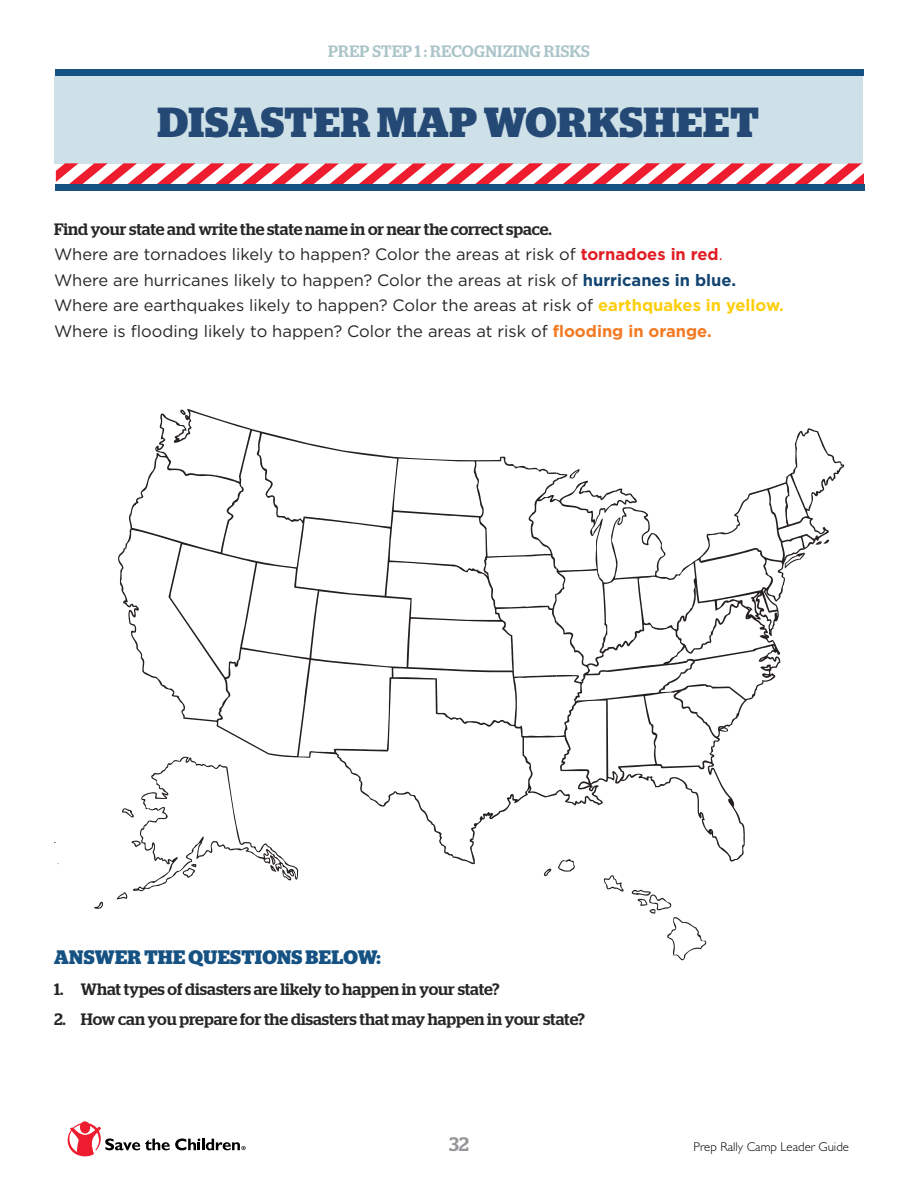
<style>
.page{position:relative;width:918px;height:1188px;background:#fff}
.page>*{position:absolute;margin:0;border:0;box-sizing:border-box;transform-origin:0 0}
.t1{font:700 42px "Stag";letter-spacing:.02em;color:#244975}
.t2{font:700 19.5px "Stag";letter-spacing:.02em;color:#155283}
.t3{font:500 19.5px "Stag";color:#939598}
.t4{font:16.5px/25.5px "Gotham HTF";color:#262626}
.t5{font:500 16.5px "Stag";letter-spacing:-.005em;color:#262626}
.t6{font:500 16.5px "Stag";letter-spacing:.02em;color:#acc5ca}
.t7{font:300 12.75px "Gill Sans";color:#000}
.s1{font-weight:700;color:#e11e25}
.s2{color:#e11e25}
.s3{font-weight:700;color:#124471}
.s4{font-weight:700;color:#fdce0d}
.s5{font-weight:700;color:#f47920}
</style>
<div class="page">
<div style="left:55px;top:76px;width:808px;height:88px;background:#cee1e8"></div>
<svg style="left:56px;top:163px;width:808px;height:21px"></svg>
<div style="left:55px;top:184px;width:810px;height:7px;background:#155283"></div>
<div style="left:55px;top:70px;width:809px;height:6px;background:#155283"></div>
<svg style="left:94px;top:902px;width:9px;height:7px"></svg>
<svg style="left:117px;top:410px;width:726px;height:550px"></svg>
<svg style="left:68px;top:1121px;width:178px;height:36px"></svg>
<p class="t6" style="left:328px;top:42px;width:263px">PREP STEP 1 : RECOGNIZING RISKS</p>
<h1 class="t1" style="left:157px;top:98px;width:603px">DISASTER MAP WORKSHEET</h1>
<p class="t5" style="left:54px;top:219px;width:499px">Find your state and write the state name in or near the correct space.</p>
<p class="t4" style="left:54px;top:242px;width:731px">Where are tornadoes likely to happen? Color the areas at risk of <span class="s1">tornadoes in red</span><span class="s2">.<br></span>Where are hurricanes likely to happen? Color the areas at risk of <span class="s3">hurricanes in blue.<br></span>Where are earthquakes likely to happen? Color the areas at risk of <span class="s4">earthquakes in yellow.<br></span>Where is flooding likely to happen? Color the areas at risk of <span class="s5">flooding in orange.</span></p>
<p class="t2" style="left:54px;top:946px;width:328px">ANSWER THE QUESTIONS BELOW:</p>
<p class="t5" style="left:54px;top:979px;width:447px">1. What types of disasters are likely to happen in your state?</p>
<p class="t5" style="left:54px;top:1010px;width:532px">2. How can you prepare for the disasters that may happen in your state?</p>
<p class="t3" style="left:449px;top:1132px;width:21px">32</p>
<p class="t7" style="left:694px;top:1139px;width:157px">Prep Rally Camp Leader Guide</p>
</div>
